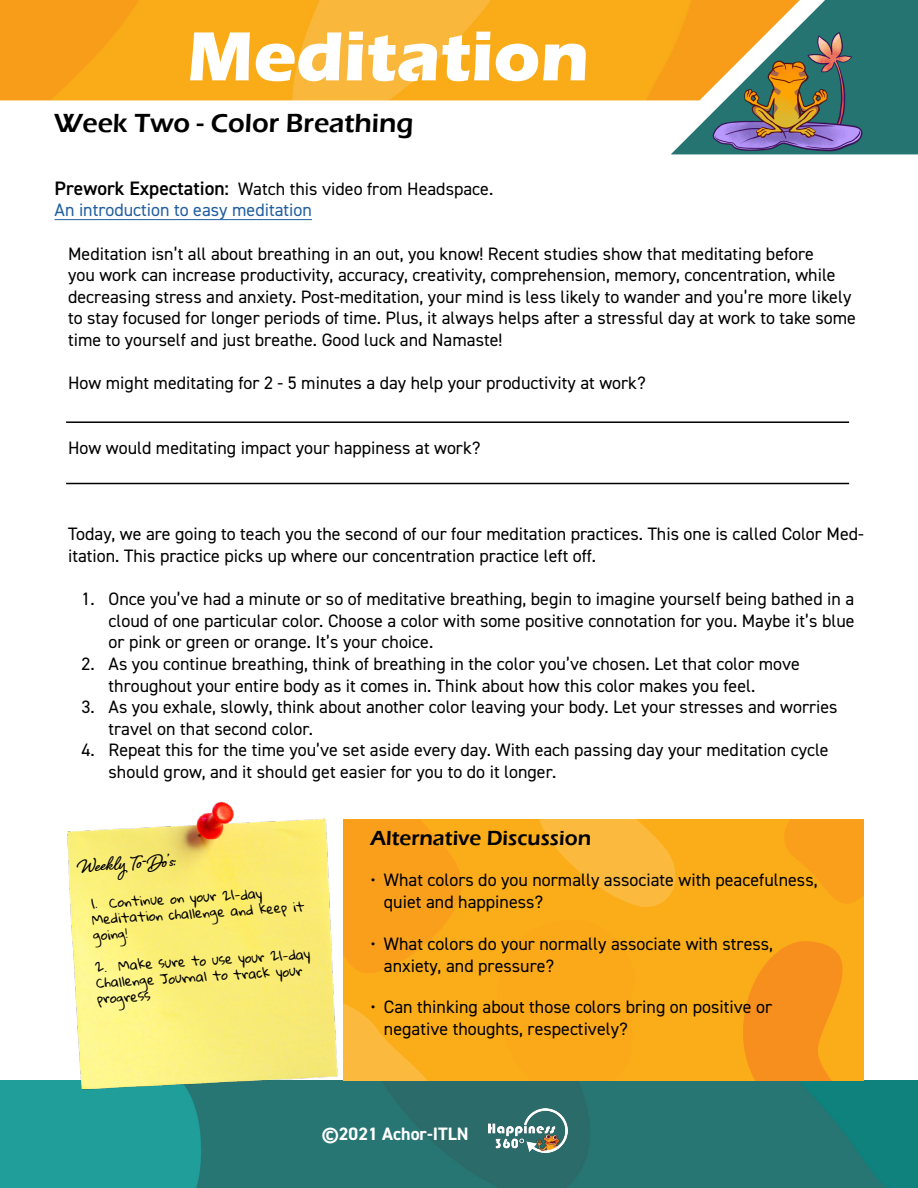
<style>
.page{position:relative;width:918px;height:1188px;background:#fff}
.page>*{position:absolute;margin:0;border:0;box-sizing:border-box;transform-origin:0 0}
.t1{font:700 72px "Eras ITC";color:#fff}
.t2{font:600 27px "Eras ITC";color:#000}
.t3{font:700 24.15px "Shelby";color:#000}
.t4{font:600 21px "Eras ITC";color:#000}
.t5{font:18px/21.6px "DIN2014";color:#000}
.t6{font:18px/21.6px "DIN2014";color:#215e9e}
.t7{font:700 18px "DIN2014";color:#fff}
.t8{font:13.2px/16.2px "Gloria Hallelujah";color:#000}
.s1{font-weight:600;font-size:19.5px;color:#000}
.s2{color:#000}
</style>
<div class="page">
<img style="left:0;top:1080px;width:918px;height:108px">
<img style="left:0;top:0;width:671px;height:100px">
<img style="left:671px;top:0;width:247px;height:154px">
<img style="left:489px;top:1108px;width:79px;height:44px">
<img style="left:707px;top:29px;width:160px;height:124px">
<hr style="left:55px;top:219px;width:257px;height:1px;background:#215e9e">
<hr style="left:66px;top:421px;width:783px;height:2px;background:#000">
<hr style="left:66px;top:483px;width:783px;height:1px;background:#000">
<img style="left:63px;top:801px;width:283px;height:310px">
<img style="left:343px;top:819px;width:521px;height:261px">
<h1 class="t1" style="left:187px;top:15px;width:403px">Meditation</h1>
<h2 class="t2" style="left:54px;top:108px;width:361px">Week Two - Color Breathing</h2>
<p class="t6" style="left:55px;top:178px;width:440px"><span class="s1">Prework Expectation:</span> <span class="s2">Watch this video from Headspace.<br></span>An introduction to easy meditation</p>
<p class="t5" style="left:68px;top:242px;width:789px">Meditation isn’t all about breathing in an out, you know! Recent studies show that meditating before<br>you work can increase productivity, accuracy, creativity, comprehension, memory, concentration, while decreasing stress and anxiety. Post-meditation, your mind is less likely to wander and you’re more likely to stay focused for longer periods of time. Plus, it always helps after a stressful day at work to take some time to yourself and just breathe. Good luck and Namaste!</p>
<p class="t5" style="left:68px;top:372px;width:579px">How might meditating for 2 - 5 minutes a day help your productivity at work?</p>
<p class="t5" style="left:68px;top:437px;width:414px">How would meditating impact your happiness at work?</p>
<p class="t5" style="left:68px;top:523px;width:797px">Today, we are going to teach you the second of our four meditation practices. This one is called Color Med&shy;itation. This practice picks up where our concentration practice left off.</p>
<p class="t5" style="left:109px;top:588px;width:748px;text-align:justify;text-indent:-27px">1. Once you’ve had a minute or so of meditative breathing, begin to imagine yourself being bathed in a cloud of one particular color. Choose a color with some positive connotation for you. Maybe it’s blue or pink or green or orange. It’s your choice.</p>
<p class="t5" style="left:109px;top:653px;width:693px;text-indent:-27px">2. As you continue breathing, think of breathing in the color you’ve chosen. Let that color move throughout your entire body as it comes in. Think about how this color makes you feel.</p>
<p class="t5" style="left:109px;top:696px;width:731px;text-indent:-27px">3. As you exhale, slowly, think about another color leaving your body. Let your stresses and worries travel on that second color.</p>
<p class="t5" style="left:109px;top:739px;width:722px;text-indent:-27px">4. Repeat this for the time you’ve set aside every day. With each passing day your meditation cycle should grow, and it should get easier for you to do it longer.</p>
<h3 class="t3" style="left:77px;top:849px;width:99px;rotate:-3deg">Weekly To-Do’s:</h3>
<p class="t8" style="left:91px;top:895px;width:214px;rotate:-3deg">1. Continue on your 21-day<br>Meditation challenge and keep it going!</p>
<p class="t8" style="left:95px;top:958px;width:217px;rotate:-3deg">2. Make sure to use your 21-day<br>Challenge Journal to track your progress</p>
<p class="t4" style="left:370px;top:826px;width:222px">Alternative Discussion</p>
<p class="t5" style="left:384px;top:869px;width:435px;text-indent:-14px">• What colors do you normally associate with peacefulness, quiet and happiness?</p>
<p class="t5" style="left:384px;top:933px;width:391px;text-indent:-14px">• What colors do your normally associate with stress, anxiety, and pressure?</p>
<p class="t5" style="left:384px;top:996px;width:390px;text-indent:-14px">• Can thinking about those colors bring on positive or negative thoughts, respectively?</p>
<p class="t7" style="left:322px;top:1122px;width:148px">©2021 Achor-ITLN</p>
</div>
